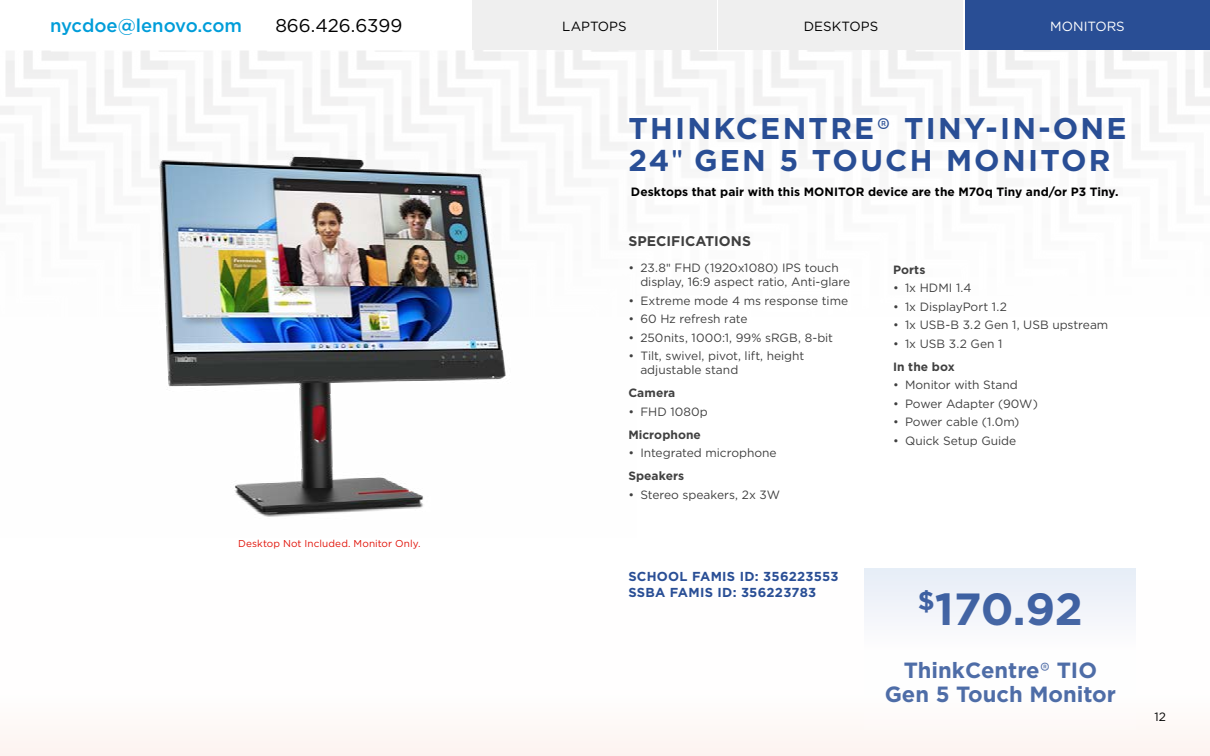
<style>
.page{position:relative;width:1210px;height:756px;background:#fff}
.page>*{position:absolute;margin:0;border:0;box-sizing:border-box;transform-origin:0 0}
.t1{font:700 45px "Gotham";color:#294e95}
.t2{font:700 30px/32px "Gotham";letter-spacing:.075em;color:#294e95}
.t3{font:700 22px/24px "Gotham";color:#294e95;text-align:center}
.t4{font:500 18.5px "Gotham";letter-spacing:-.005em;color:#009dd9}
.t5{font:18.5px "Gotham";color:#000}
.t6{font:700 14px "Gotham";color:#000}
.t7{font:13.3px "Gotham";color:#000}
.t8{font:13.3px "Gotham";color:#fff}
.t9{font:700 13px/16px "Gotham";letter-spacing:.02em;color:#294e95}
.t10{font:12px/14px "Gotham";letter-spacing:-.005em;color:#000}
.t11{font:700 12px "Gotham";letter-spacing:.005em;color:#000}
.t12{font:10px "Gotham";letter-spacing:.01em;color:#e1140a}
.s1{font-family:"Klavika";font-weight:400}
.s2{font-family:"Arial";font-weight:400;font-size:29px}
.s3{font-family:"Calibri"}
</style>
<div class="page">
<img style="left:0;top:137px;width:636px;height:380px">
<div style="left:718px;top:0;width:245px;height:49px;background:#efefef"></div>
<div style="left:472px;top:0;width:245px;height:49px;background:#efefef"></div>
<div style="left:965px;top:0;width:245px;height:49px;background:#294e95"></div>
<div style="left:864px;top:569px;width:271px;height:160px;background:linear-gradient(to bottom,#ecf1f9,#fffffd)"></div>
<h3 class="t4" style="left:50px;top:13px;width:194px">nycdoe@lenovo.com</h3>
<h3 class="t5" style="left:275px;top:13px;width:128px">866.426.6399</h3>
<p class="t7" style="left:562px;top:18px;width:66px">LAPTOPS</p>
<p class="t7" style="left:803px;top:18px;width:76px">DESKTOPS</p>
<p class="t8" style="left:1050px;top:18px;width:76px">MONITORS</p>
<p class="t12" style="left:238px;top:537px;width:184px">Desktop Not Included. Monitor Only.</p>
<h2 class="t2" style="left:628px;top:112px;width:500px">THINKCENTRE<span class="s1">®</span> TINY-IN-ONE<br>24<span class="s2">''</span> GEN 5 TOUCH MONITOR</h2>
<p class="t11" style="left:631px;top:184px;width:489px">Desktops that pair with this MONITOR device are the M70q Tiny and/or P3 Tiny.</p>
<p class="t6" style="left:628px;top:231px;width:124px">SPECIFICATIONS</p>
<p class="t10" style="left:628px;top:261px;width:212px">• 23.8<span class="s3">"</span> FHD (1920x1080) IPS touch</p>
<p class="t11" style="left:893px;top:261px;width:34px">Ports</p>
<p class="t10" style="left:640px;top:275px;width:211px">display, 16:9 aspect ratio, Anti-glare</p>
<p class="t10" style="left:893px;top:281px;width:80px">• 1x HDMI 1.4</p>
<p class="t10" style="left:628px;top:293px;width:221px">• Extreme mode 4 ms response time</p>
<p class="t10" style="left:893px;top:299px;width:115px">• 1x DisplayPort 1.2</p>
<p class="t10" style="left:628px;top:312px;width:121px">• 60 Hz refresh rate</p>
<p class="t10" style="left:893px;top:318px;width:217px">• 1x USB-B 3.2 Gen 1, USB upstream</p>
<p class="t10" style="left:628px;top:330px;width:206px">• 250nits, 1000:1, 99% sRGB, 8-bit</p>
<p class="t10" style="left:893px;top:336px;width:111px">• 1x USB 3.2 Gen 1</p>
<p class="t10" style="left:640px;top:349px;width:165px;text-indent:-12px">• Tilt, swivel, pivot, lift, height adjustable stand</p>
<p class="t11" style="left:893px;top:358px;width:63px">In the box</p>
<p class="t10" style="left:893px;top:378px;width:126px">• Monitor with Stand</p>
<p class="t11" style="left:628px;top:385px;width:49px">Camera</p>
<p class="t10" style="left:893px;top:396px;width:146px">• Power Adapter (90W)</p>
<p class="t10" style="left:628px;top:404px;width:81px">• FHD 1080p</p>
<p class="t10" style="left:893px;top:415px;width:128px">• Power cable (1.0m)</p>
<p class="t11" style="left:628px;top:426px;width:74px">Microphone</p>
<p class="t10" style="left:893px;top:433px;width:125px">• Quick Setup Guide</p>
<p class="t10" style="left:628px;top:446px;width:150px">• Integrated microphone</p>
<p class="t11" style="left:628px;top:468px;width:57px">Speakers</p>
<p class="t10" style="left:628px;top:487px;width:153px">• Stereo speakers, 2x 3W</p>
<p class="t9" style="left:628px;top:568px;width:212px">SCHOOL FAMIS ID: 356223553<br>SSBA FAMIS ID: 356223783</p>
<h1 class="t1" style="left:918px;top:579px;width:167px"><sup>$</sup>170.92</h1>
<h3 class="t3" style="left:884px;top:658px;width:233px">ThinkCentre<span class="s1">®</span> TIO<br>Gen 5 Touch Monitor</h3>
<p class="t10" style="left:1154px;top:709px;width:13px">12</p>
</div>
